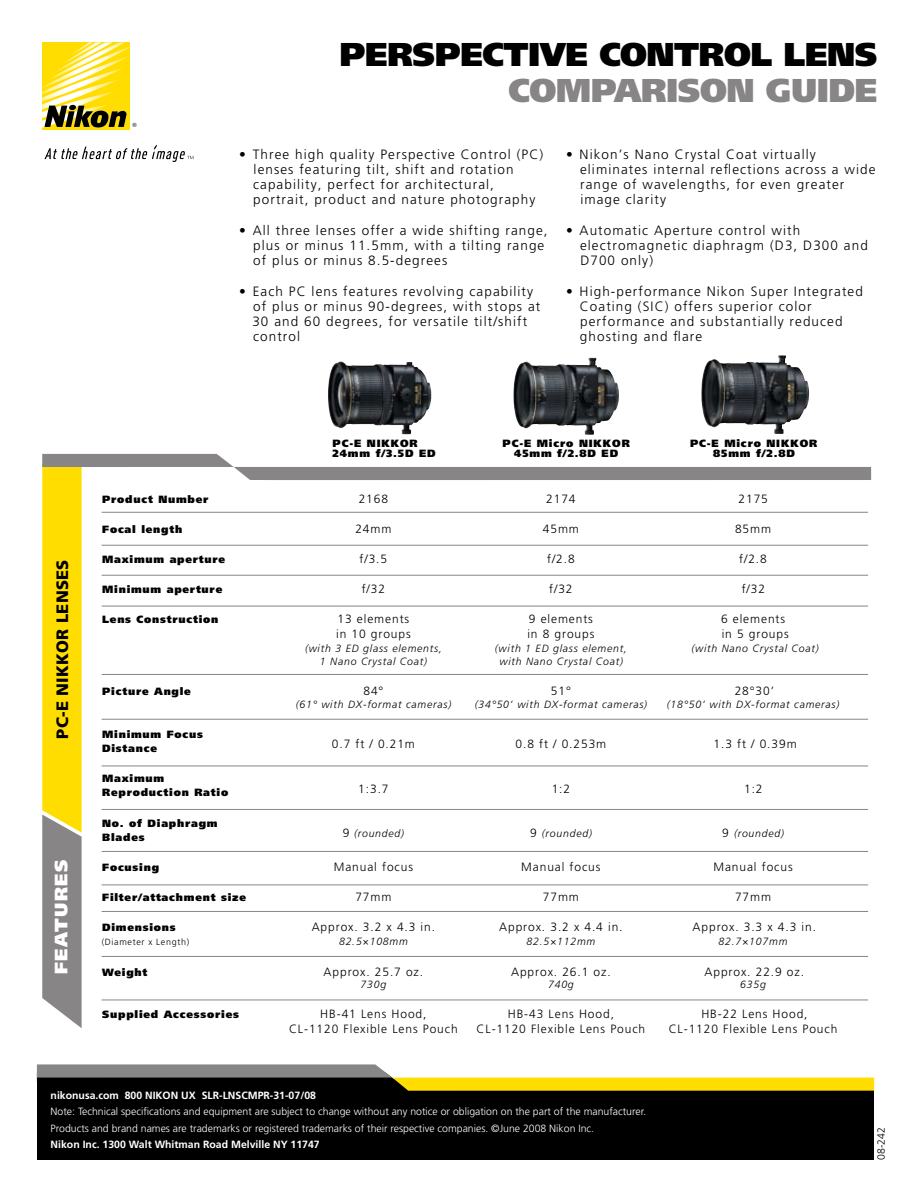
<style>
.page{position:relative;width:918px;height:1188px;background:#fff}
.page>*{position:absolute;margin:0;border:0;box-sizing:border-box;transform-origin:0 0}
.t1{font:900 33px "Frutiger";letter-spacing:-.015em;color:#000}
.t2{font:900 33px "Frutiger";letter-spacing:-.015em;color:#878585}
.t3{font:900 18px "Frutiger";letter-spacing:.075em;color:#fff}
.t4{font:900 16.5px "Frutiger";letter-spacing:.015em;color:#000}
.t5{font:14.25px "Frutiger";color:#fff}
.t6{font:300 13.5px/15px "Frutiger";letter-spacing:.08em;color:#000}
.t7{font:300 12px "Frutiger";letter-spacing:.075em;color:#000}
.t8{font:900 10.5px/14.4px "Frutiger";letter-spacing:.075em;color:#000}
.t9{font:italic 300 10.5px "Frutiger";letter-spacing:.075em;color:#000}
.t10{font:300 10.5px/16.2px "Frutiger";color:#fff}
.t11{font:700 10.5px "Frutiger";color:#fff}
.t12{font:300 10.5px "Frutiger";color:#000}
.t13{font:300 9px "Frutiger";letter-spacing:.075em;color:#000}
.t14{font:5.7px "Helvetica";color:#000}
.s1{font-style:normal;font-size:12px}
.s2{font-weight:700}
</style>
<div class="page">
<img style="left:701px;top:355px;width:83px;height:79px">
<svg style="left:42px;top:454px;width:829px;height:574px"></svg>
<svg style="left:44px;top:145px;width:149px;height:17px"></svg>
<div style="left:42px;top:42px;width:88px;height:88px;background:#fd0"></div>
<svg style="left:42px;top:42px;width:88px;height:86px"></svg>
<div style="left:37px;top:1079px;width:837px;height:81px;background:#000"></div>
<svg style="left:37px;top:1064px;width:837px;height:27px"></svg>
<img style="left:513px;top:358px;width:81px;height:77px">
<img style="left:328px;top:362px;width:103px;height:72px">
<hr style="left:102px;top:512px;width:766px;height:1px;background:#878585">
<hr style="left:102px;top:545px;width:766px;height:1px;background:#878585">
<hr style="left:102px;top:575px;width:766px;height:1px;background:#878585">
<hr style="left:102px;top:606px;width:766px;height:1px;background:#878585">
<hr style="left:102px;top:674px;width:766px;height:1px;background:#878585">
<hr style="left:102px;top:719px;width:766px;height:1px;background:#878585">
<hr style="left:102px;top:766px;width:766px;height:1px;background:#878585">
<hr style="left:102px;top:809px;width:766px;height:1px;background:#878585">
<hr style="left:102px;top:851px;width:766px;height:1px;background:#878585">
<hr style="left:102px;top:885px;width:766px;height:1px;background:#878585">
<hr style="left:102px;top:911px;width:766px;height:1px;background:#878585">
<hr style="left:102px;top:956px;width:766px;height:1px;background:#878585">
<hr style="left:102px;top:1000px;width:766px;height:1px;background:#878585">
<p class="t14" style="left:132px;top:120px;width:6px">®</p>
<h1 class="t1" style="left:340px;top:34px;width:50px">PERS</h1>
<h1 class="t1" style="left:435px;top:34px;width:443px">PECTIVE CONTROL LENS</h1>
<h1 class="t2" style="left:509px;top:70px;width:368px">COMPARISON GUIDE</h1>
<p class="t6" style="left:253px;top:147px;width:292px;text-indent:-14px">• Three high quality Perspective Control (PC) lenses featuring tilt, shift and rotation capability, perfect for architectural, portrait, product and nature photography</p>
<p class="t6" style="left:253px;top:223px;width:296px;text-indent:-14px">• All three lenses offer a wide shifting range, plus or minus 11.5mm, with a tilting range of plus or minus 8.5-degrees</p>
<p class="t6" style="left:252px;top:284px;width:290px;text-indent:-13px">• Each PC lens features revolving capability of plus or minus 90-degrees, with stops at 30 and 60 degrees, for versatile tilt/shift control</p>
<p class="t6" style="left:580px;top:147px;width:297px;text-indent:-14px">• Nikon’s Nano Crystal Coat virtually eliminates internal reflections across a wide range of wavelengths, for even greater image clarity</p>
<p class="t6" style="left:580px;top:223px;width:289px;text-indent:-14px">• Automatic Aperture control with electromagnetic diaphragm (D3, D300 and<br>D700 only)</p>
<p class="t6" style="left:580px;top:283px;width:285px;text-indent:-14px">• High-performance Nikon Super Integrated Coating (SIC) offers superior color performance and substantially reduced ghosting and flare</p>
<p class="t4" style="left:52px;top:739px;width:181px;rotate:-90deg">PC-E NIKKOR LENSES</p>
<h2 class="t3" style="left:50px;top:974px;width:115px;rotate:-90deg">features</h2>
<p class="t8" style="left:333px;top:436px;width:83px">PC-E NIKKOR</p>
<p class="t8" style="left:503px;top:436px;width:125px">PC-E Micro NIKKOR</p>
<p class="t8" style="left:690px;top:436px;width:128px">PC-E Micro NIKKOR</p>
<p class="t8" style="left:333px;top:446px;width:105px">24mm f/3.5D ED</p>
<p class="t8" style="left:514px;top:446px;width:106px">45mm f/2.8D ED</p>
<p class="t8" style="left:713px;top:446px;width:83px">85mm f/2.8D</p>
<p class="t8" style="left:102px;top:492px;width:108px">Product Number</p>
<p class="t7" style="left:359px;top:492px;width:31px">2168</p>
<p class="t7" style="left:546px;top:492px;width:31px">2174</p>
<p class="t7" style="left:739px;top:492px;width:31px">2175</p>
<p class="t8" style="left:102px;top:522px;width:82px">Focal length</p>
<p class="t7" style="left:355px;top:522px;width:38px">24mm</p>
<p class="t7" style="left:543px;top:522px;width:38px">45mm</p>
<p class="t7" style="left:735px;top:522px;width:38px">85mm</p>
<p class="t8" style="left:102px;top:552px;width:125px">Maximum aperture</p>
<p class="t7" style="left:360px;top:552px;width:29px">f/3.5</p>
<p class="t7" style="left:547px;top:552px;width:29px">f/2.8</p>
<p class="t7" style="left:739px;top:552px;width:29px">f/2.8</p>
<p class="t8" style="left:102px;top:582px;width:122px">Minimum aperture</p>
<p class="t7" style="left:362px;top:582px;width:25px">f/32</p>
<p class="t7" style="left:549px;top:582px;width:25px">f/32</p>
<p class="t7" style="left:742px;top:582px;width:25px">f/32</p>
<p class="t8" style="left:102px;top:612px;width:118px">Lens Construction</p>
<p class="t7" style="left:338px;top:613px;width:73px">13 elements</p>
<p class="t7" style="left:529px;top:613px;width:66px">9 elements</p>
<p class="t7" style="left:721px;top:613px;width:66px">6 elements</p>
<p class="t7" style="left:336px;top:627px;width:76px">in 10 groups</p>
<p class="t7" style="left:527px;top:627px;width:69px">in 8 groups</p>
<p class="t7" style="left:722px;top:627px;width:69px">in 5 groups</p>
<p class="t9" style="left:305px;top:643px;width:138px">(with 3 ED glass elements,</p>
<p class="t9" style="left:495px;top:643px;width:134px">(with 1 ED glass element,</p>
<p class="t9" style="left:691px;top:643px;width:129px">(with Nano Crystal Coat)</p>
<p class="t9" style="left:320px;top:655px;width:109px">1 Nano Crystal Coat)</p>
<p class="t9" style="left:499px;top:655px;width:125px">with Nano Crystal Coat)</p>
<p class="t8" style="left:102px;top:684px;width:90px">Picture Angle</p>
<p class="t7" style="left:363px;top:684px;width:21px">84°</p>
<p class="t7" style="left:551px;top:684px;width:21px">51°</p>
<p class="t7" style="left:735px;top:684px;width:41px">28°30’</p>
<p class="t9" style="left:296px;top:698px;width:157px">(61° with DX-format cameras)</p>
<p class="t9" style="left:475px;top:698px;width:174px">(34°50’ with DX-format cameras)</p>
<p class="t9" style="left:667px;top:698px;width:174px">(18°50’ with DX-format cameras)</p>
<p class="t8" style="left:102px;top:727px;width:102px">Minimum Focus<br>Distance</p>
<p class="t7" style="left:332px;top:737px;width:85px">0.7 ft / 0.21m</p>
<p class="t7" style="left:516px;top:737px;width:92px">0.8 ft / 0.253m</p>
<p class="t7" style="left:714px;top:737px;width:85px">1.3 ft / 0.39m</p>
<p class="t8" style="left:102px;top:771px;width:128px">Maximum<br>Reproduction Ratio</p>
<p class="t7" style="left:358px;top:782px;width:32px">1:3.7</p>
<p class="t7" style="left:552px;top:782px;width:20px">1:2</p>
<p class="t7" style="left:744px;top:782px;width:20px">1:2</p>
<p class="t8" style="left:102px;top:816px;width:117px">No. of Diaphragm<br>Blades</p>
<p class="t9" style="left:343px;top:827px;width:63px"><span class="s1">9</span> (rounded)</p>
<p class="t9" style="left:530px;top:827px;width:63px"><span class="s1">9</span> (rounded)</p>
<p class="t9" style="left:722px;top:827px;width:63px"><span class="s1">9</span> (rounded)</p>
<p class="t8" style="left:102px;top:860px;width:58px">Focusing</p>
<p class="t7" style="left:334px;top:860px;width:81px">Manual focus</p>
<p class="t7" style="left:521px;top:860px;width:81px">Manual focus</p>
<p class="t7" style="left:713px;top:860px;width:81px">Manual focus</p>
<p class="t8" style="left:102px;top:890px;width:145px">Filter/attachment size</p>
<p class="t7" style="left:355px;top:890px;width:38px">77mm</p>
<p class="t7" style="left:543px;top:890px;width:38px">77mm</p>
<p class="t7" style="left:735px;top:890px;width:38px">77mm</p>
<p class="t8" style="left:102px;top:920px;width:75px">Dimensions</p>
<p class="t7" style="left:312px;top:920px;width:125px">Approx. 3.2 x 4.3 in.</p>
<p class="t7" style="left:499px;top:920px;width:125px">Approx. 3.2 x 4.4 in.</p>
<p class="t7" style="left:693px;top:920px;width:125px">Approx. 3.3 x 4.3 in.</p>
<p class="t13" style="left:102px;top:937px;width:89px">(Diameter x Length)</p>
<p class="t9" style="left:339px;top:936px;width:70px">82.5×108mm</p>
<p class="t9" style="left:527px;top:936px;width:70px">82.5×112mm</p>
<p class="t9" style="left:719px;top:936px;width:70px">82.7×107mm</p>
<p class="t8" style="left:102px;top:965px;width:47px">Weight</p>
<p class="t7" style="left:324px;top:965px;width:101px">Approx. 25.7 oz.</p>
<p class="t7" style="left:511px;top:965px;width:101px">Approx. 26.1 oz.</p>
<p class="t7" style="left:705px;top:965px;width:101px">Approx. 22.9 oz.</p>
<p class="t9" style="left:361px;top:979px;width:27px">730g</p>
<p class="t9" style="left:548px;top:979px;width:27px">740g</p>
<p class="t9" style="left:740px;top:979px;width:27px">635g</p>
<p class="t8" style="left:102px;top:1007px;width:138px">Supplied Accessories</p>
<p class="t7" style="left:320px;top:1007px;width:108px">HB-41 Lens Hood,</p>
<p class="t7" style="left:508px;top:1007px;width:108px">HB-43 Lens Hood,</p>
<p class="t7" style="left:701px;top:1007px;width:108px">HB-22 Lens Hood,</p>
<p class="t7" style="left:289px;top:1022px;width:170px">CL-1120 Flexible Lens Pouch</p>
<p class="t7" style="left:477px;top:1022px;width:170px">CL-1120 Flexible Lens Pouch</p>
<p class="t7" style="left:669px;top:1022px;width:170px">CL-1120 Flexible Lens Pouch</p>
<p class="t11" style="left:51px;top:1089px;width:267px">nikonusa.com 800 NIKON UX SLR-LNSCMPR-31-07/08</p>
<p class="t10" style="left:51px;top:1104px;width:597px">Note: Technical specifications and equipment are subject to change without any notice or obligation on the part of the manufacturer.<br>Products and brand names are trademarks or registered trademarks of their respective companies. ©June 2008 Nikon Inc.</p>
<p class="t11" style="left:51px;top:1138px;width:271px">Nikon Inc. 1300 Walt Whitman Road Melville NY 11747</p>
<p class="t5" style="left:63px;top:1120px;width:292px">For more information visit <span class="s2">nikondigital.com</span></p>
<p class="t12" style="left:875px;top:1160px;width:34px;rotate:-90deg">08-242</p>
</div>
